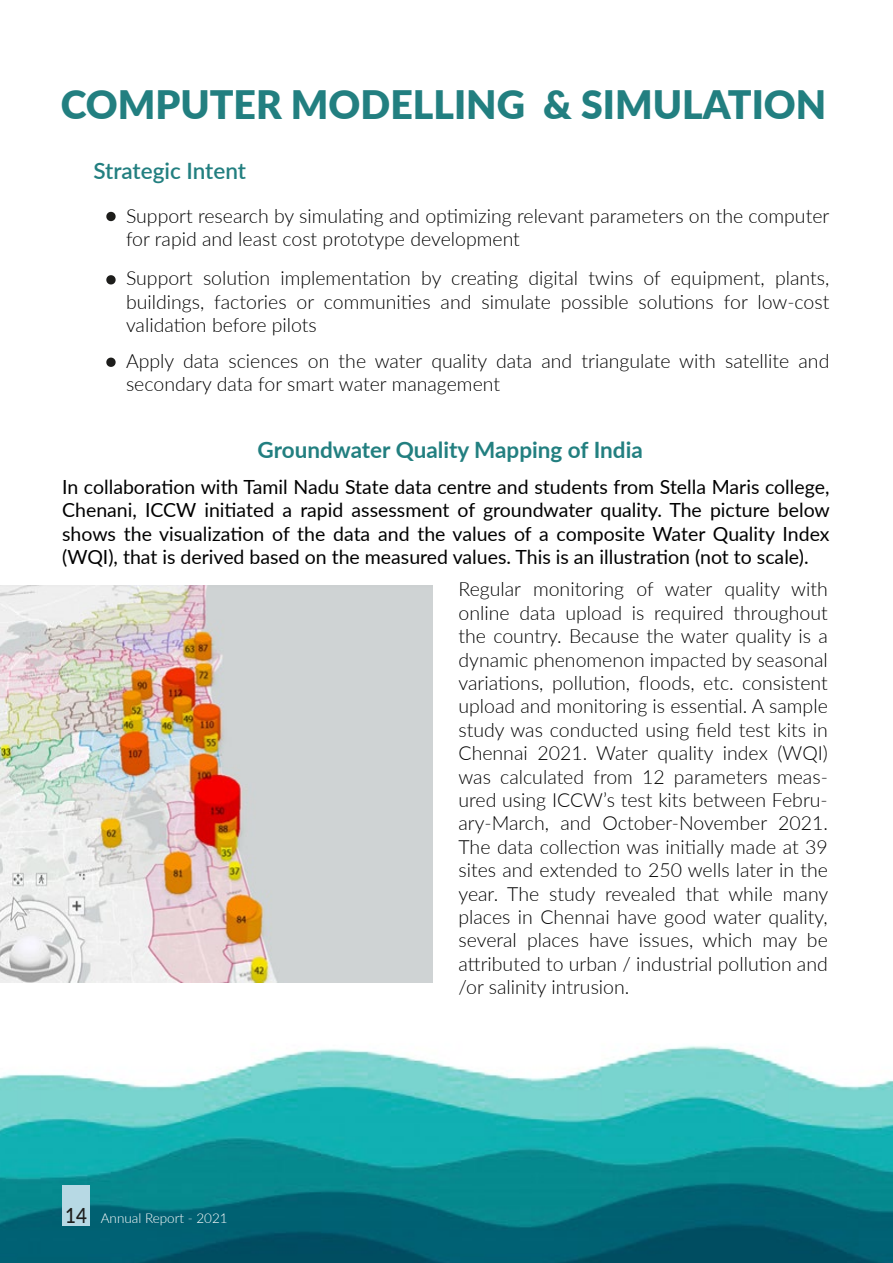
<style>
.page{position:relative;width:893px;height:1263px;background:#fff}
.page>*{position:absolute;margin:0;border:0;box-sizing:border-box;transform-origin:0 0}
.t1{font:900 39.3px "Lato";color:#227f80}
.t2{font:700 22.5px "Lato";color:#227f80}
.t3{font:600 22.5px "Lato";letter-spacing:-.005em;color:#227f80}
.t4{font:300 19.5px/23.4px "Lato";color:#000;text-align:justify}
.t5{font:19.5px/23.4px "Lato";color:#000;text-align:justify}
.t6{font:300 13.5px "Lato";color:#fff}
.s1{font-weight:500;font-size:20.85px;color:#1d1d1b}
</style>
<div class="page">
<img style="left:0;top:982px;width:893px;height:281px">
<div style="left:62px;top:1185px;width:28px;height:41px;background:#b7d9e4"></div>
<img style="left:0;top:585px;width:433px;height:397px">
<svg style="left:106px;top:212px;width:10px;height:9px"></svg>
<svg style="left:106px;top:275px;width:10px;height:9px"></svg>
<svg style="left:106px;top:358px;width:10px;height:9px"></svg>
<h1 class="t1" style="left:61px;top:75px;width:767px">COMPUTER MODELLING &amp; SIMULATION</h1>
<p class="t3" style="left:93px;top:154px;width:154px">Strategic Intent</p>
<p class="t4" style="left:126px;top:203px;width:705px">Support research by simulating and optimizing relevant parameters on the computer for rapid and least cost prototype development</p>
<p class="t4" style="left:126px;top:266px;width:705px">Support solution implementation by creating digital twins of equipment, plants, buildings, factories or communities and simulate possible solutions for low-cost validation before pilots</p>
<p class="t4" style="left:126px;top:349px;width:705px">Apply data sciences on the water quality data and triangulate with satellite and secondary data for smart water management</p>
<p class="t2" style="left:258px;top:433px;width:387px">Groundwater Quality Mapping of India</p>
<p class="t5" style="left:62px;top:474px;width:769px">In collaboration with Tamil Nadu State data centre and students from Stella Maris college, Chenani, ICCW initiated a rapid assessment of groundwater quality. The picture below shows the visualization of the data and the values of a composite Water Quality Index (WQI), that is derived based on the measured values. This is an illustration (not to scale).</p>
<p class="t4" style="left:458px;top:577px;width:371px">Regular monitoring of water quality with online data upload is required throughout the country. Because the water quality is a dynamic phenomenon impacted by seasonal variations, pollution, floods, etc. consistent upload and monitoring is essential. A sample study was conducted using field test kits in Chennai 2021. Water quality index (WQI) was calculated from 12 parameters meas&shy;ured using ICCW’s test kits between Febru&shy;ary-March, and October-November 2021.<br>The data collection was initially made at 39 sites and extended to 250 wells later in the year. The study revealed that while many places in Chennai have good water quality, several places have issues, which may be attributed to urban / industrial pollution and /or salinity intrusion.</p>
<p class="t6" style="left:65px;top:1208px;width:164px"><span class="s1">14</span> Annual Report - 2021</p>
</div>
